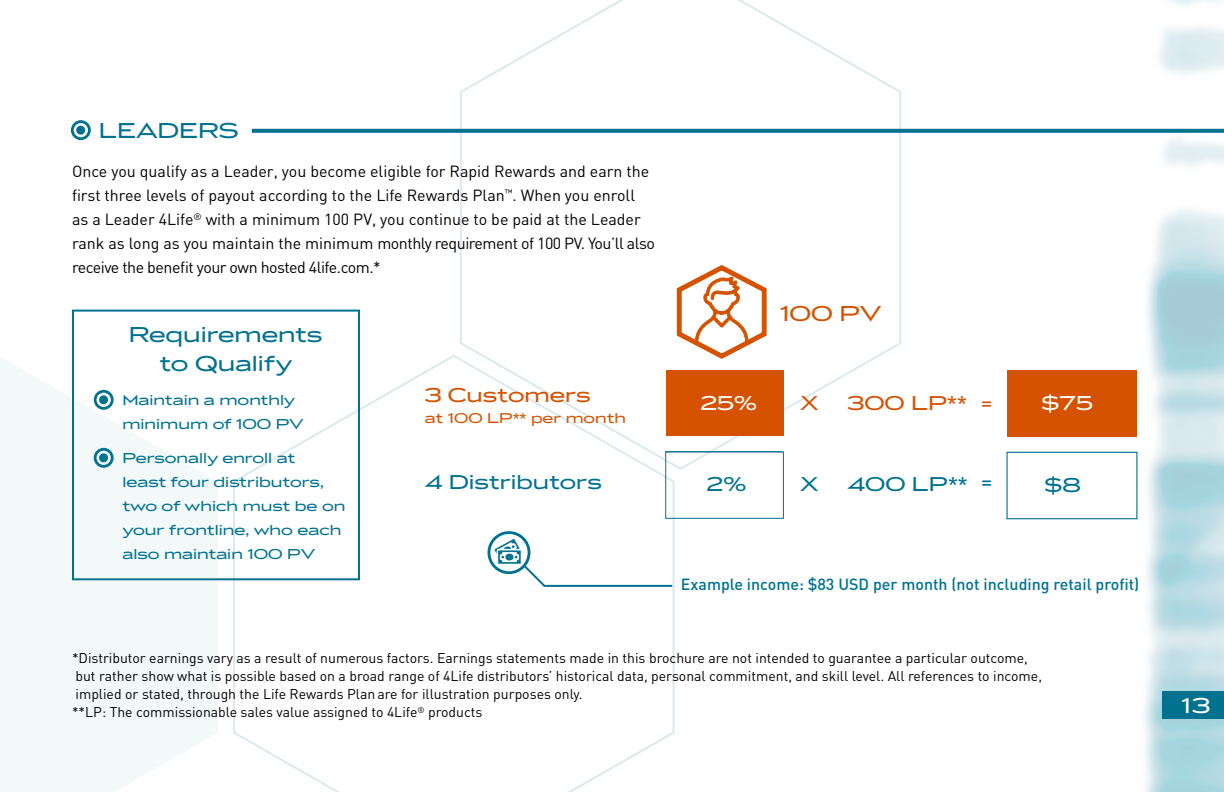
<style>
.page{position:relative;width:1224px;height:792px;background:#fff}
.page>*{position:absolute;margin:0;border:0;box-sizing:border-box;transform-origin:0 0}
.t1{font:24px/28.8px "Luxury Gold";color:#00728f;text-align:center}
.t2{font:24px "Luxury Gold";color:#d45200}
.t3{font:24px "Luxury Gold";color:#fff}
.t4{font:22.4px "Luxury Gold";color:#00728f}
.t5{font:22.4px "Luxury Gold";color:#d45200}
.t6{font:22.4px "Luxury Gold";color:#fff}
.t7{font:16px/24px "DIN";color:#000}
.t8{font:16px/24px "Luxury Gold";color:#00728f}
.t9{font:500 16px "DIN";color:#00728f}
.t10{font:15.8px "Luxury Gold";color:#d45200}
.t11{font:14px/18px "DIN";color:#000}
</style>
<div class="page">
<svg style="left:0;top:357px;width:218px;height:435px;fill:#f3f8f9"></svg>
<svg style="left:458px;top:0;width:445px;height:470px"></svg>
<svg style="left:231px;top:353px;width:445px;height:439px"></svg>
<div style="left:1162px;top:691px;width:62px;height:28px;background:#00728f"></div>
<div style="left:72px;top:310px;width:288px;height:270px;border:2px solid #00728f"></div>
<svg style="left:252px;top:129px;width:972px;height:4px;background:#0d7994"></svg>
<div style="left:665px;top:452px;width:119px;height:67px;border:1px solid #00728f"></div>
<div style="left:666px;top:370px;width:117px;height:66px;background:#d45200"></div>
<div style="left:1007px;top:370px;width:130px;height:67px;background:#d45200"></div>
<div style="left:1006px;top:452px;width:131px;height:67px;border:1px solid #00728f"></div>
<hr style="left:665px;top:451px;width:118px;height:1px;background:#00728f">
<svg style="left:677px;top:265px;width:90px;height:94px"></svg>
<div style="left:488px;top:531px;width:42px;height:43px;border:3px solid #00728f;border-radius:50%"></div>
<svg style="left:494px;top:539px;width:180px;height:49px"></svg>
<div style="left:71px;top:120px;width:20px;height:20px;border:3px solid #00728f;border-radius:50%"></div>
<div style="left:76px;top:126px;width:9px;height:9px;background:#00728f;border-radius:50%"></div>
<div style="left:94px;top:390px;width:20px;height:20px;border:3px solid #00728f;border-radius:50%"></div>
<div style="left:99px;top:395px;width:9px;height:9px;background:#00728f;border-radius:50%"></div>
<div style="left:94px;top:448px;width:20px;height:20px;border:3px solid #00728f;border-radius:50%"></div>
<div style="left:99px;top:453px;width:9px;height:9px;background:#00728f;border-radius:50%"></div>
<h1 class="t1" style="left:99px;top:116px;width:141px">LEADERS</h1>
<p class="t7" style="left:72px;top:159px;width:585px">Once you qualify as a Leader, you become eligible for Rapid Rewards and earn the first three levels of payout according to the Life Rewards Plan<sup>™</sup>. When you enroll as a Leader 4Life<sup>®</sup> with a minimum 100 PV, you continue to be paid at the Leader rank as long as you maintain the minimum monthly requirement of 100 PV. You’ll also receive the benefit your own hosted 4life.com.*</p>
<h1 class="t2" style="left:780px;top:300px;width:103px">100 PV</h1>
<h1 class="t1" style="left:129px;top:320px;width:195px">Requirements to Qualify</h1>
<p class="t8" style="left:122px;top:388px;width:183px">Maintain a monthly minimum of 100 PV</p>
<p class="t8" style="left:122px;top:446px;width:225px">Personally enroll at<br>least four distributors, two of which must be on your frontline, who each also maintain 100 PV</p>
<h2 class="t5" style="left:425px;top:383px;width:167px">3 Customers</h2>
<p class="t10" style="left:425px;top:410px;width:203px">at 100 LP** per month</p>
<h2 class="t6" style="left:701px;top:391px;width:58px">25%</h2>
<h2 class="t5" style="left:800px;top:391px;width:20px">X</h2>
<h2 class="t5" style="left:848px;top:391px;width:146px">300 LP** =</h2>
<h2 class="t6" style="left:1042px;top:391px;width:53px">$75</h2>
<h2 class="t4" style="left:425px;top:470px;width:179px">4 Distributors</h2>
<h2 class="t4" style="left:1044px;top:473px;width:38px">$8</h2>
<h2 class="t4" style="left:707px;top:472px;width:41px">2%</h2>
<h2 class="t4" style="left:800px;top:472px;width:20px">X</h2>
<h2 class="t4" style="left:848px;top:472px;width:122px">400 LP**</h2>
<h2 class="t4" style="left:981px;top:470px;width:12px">=</h2>
<p class="t9" style="left:681px;top:574px;width:460px">Example income: $83 USD per month (not including retail profit)</p>
<p class="t11" style="left:72px;top:649px;width:972px">*Distributor earnings vary as a result of numerous factors. Earnings statements made in this brochure are not intended to guarantee a particular outcome, but rather show what is possible based on a broad range of 4Life distributors’ historical data, personal commitment, and skill level. All references to income, implied or stated, through the Life Rewards Plan are for illustration purposes only.<br>**LP: The commissionable sales value assigned to 4Life<sup>®</sup> products</p>
<h1 class="t3" style="left:1181px;top:693px;width:31px">13</h1>
</div>
